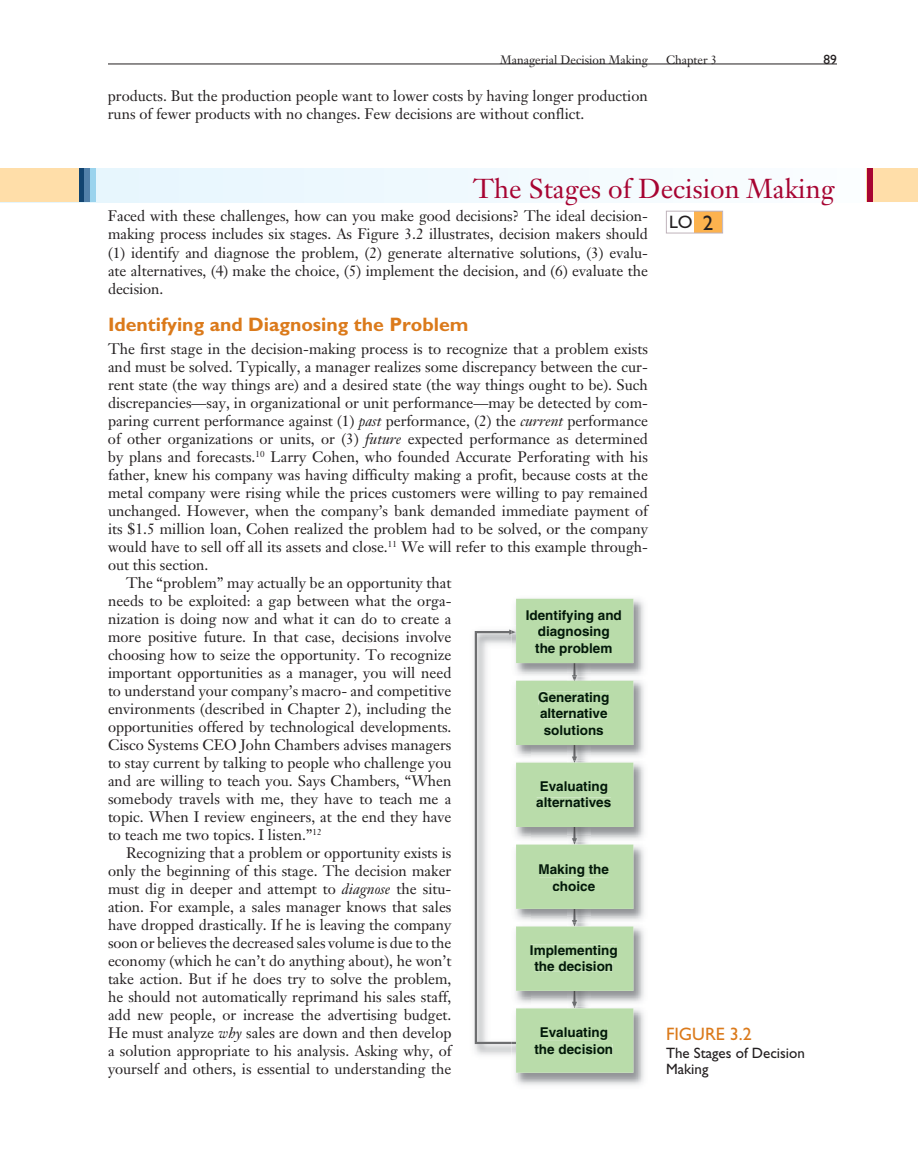
<style>
.page{position:relative;width:918px;height:1175px;background:#fff}
.page>*{position:absolute;margin:0;border:0;box-sizing:border-box;transform-origin:0 0}
.t1{font:27px "Janson Text";color:#a70432}
.t2{font:700 19.5px "Gill Sans";color:#db7a1b}
.t3{font:18px "Gill Sans";color:#db7a1b}
.t4{font:18px "Gill Sans";color:#231f20}
.t5{font:15px/18px "Janson Text";color:#231f20}
.t6{font:15px/16.5px "Gill Sans";color:#231f20}
.t7{font:700 13.5px/16.5px "Helvetica";color:#021809;text-align:center}
.t8{font:13.5px "Gill Sans";color:#231f20}
.t9{font:12px "Janson Text";color:#231f20}
.s1{font-style:italic}
.s2{font-size:21px}
</style>
<div class="page">
<hr style="left:108px;top:64px;width:729px;height:1px;background:#231f20">
<div style="left:0;top:168px;width:918px;height:34px;background:#f0f9fe"></div>
<div style="left:0;top:168px;width:96px;height:34px;background:#ffdea9"></div>
<div style="left:867px;top:168px;width:51px;height:34px;background:#ffdea9"></div>
<div style="left:867px;top:168px;width:6px;height:34px;background:#a70432"></div>
<div style="left:79px;top:168px;width:5px;height:34px;background:#114470"></div>
<div style="left:84px;top:168px;width:6px;height:34px;background:#5281aa"></div>
<div style="left:90px;top:168px;width:6px;height:34px;background:#9ad3ed"></div>
<div style="left:695px;top:211px;width:27px;height:22px;background:#fcb24e"></div>
<div style="left:666px;top:211px;width:57px;height:22px;border:1px solid #bfb3bb"></div>
<img style="left:474px;top:631px;width:1px;height:419px">
<img style="left:633px;top:680px;width:11px;height:241px">
<img style="left:515px;top:926px;width:129px;height:159px">
<img style="left:633px;top:598px;width:11px;height:78px">
<svg style="left:475px;top:598px;width:158px;height:474px"></svg>
<div style="left:527px;top:610px;width:94px;height:13px;background:#b9dcaa"></div>
<div style="left:538px;top:626px;width:71px;height:13px;background:#b9dcaa"></div>
<div style="left:535px;top:643px;width:77px;height:12px;background:#b9dcaa"></div>
<div style="left:539px;top:691px;width:70px;height:13px;background:#b9dcaa"></div>
<div style="left:540px;top:708px;width:67px;height:10px;background:#b9dcaa"></div>
<div style="left:544px;top:725px;width:59px;height:10px;background:#b9dcaa"></div>
<div style="left:541px;top:781px;width:66px;height:13px;background:#b9dcaa"></div>
<div style="left:537px;top:797px;width:74px;height:10px;background:#b9dcaa"></div>
<div style="left:539px;top:864px;width:70px;height:13px;background:#b9dcaa"></div>
<div style="left:553px;top:881px;width:42px;height:10px;background:#b9dcaa"></div>
<div style="left:531px;top:944px;width:86px;height:13px;background:#b9dcaa"></div>
<div style="left:535px;top:961px;width:77px;height:10px;background:#b9dcaa"></div>
<div style="left:541px;top:1027px;width:66px;height:13px;background:#b9dcaa"></div>
<div style="left:535px;top:1044px;width:77px;height:9px;background:#b9dcaa"></div>
<p class="t9" style="left:500px;top:55px;width:149px">Managerial Decision Making</p>
<p class="t9" style="left:666px;top:55px;width:53px">Chapter 3</p>
<p class="t8" style="left:824px;top:55px;width:15px">89</p>
<p class="t5" style="left:108px;top:89px;width:542px">products. But the production people want to lower costs by having longer production runs of fewer products with no changes. Few decisions are without conflict.</p>
<h1 class="t1" style="left:473px;top:178px;width:363px">The Stages of Decision Making</h1>
<p class="t5" style="left:108px;top:209px;width:542px;text-align:justify">Faced with these challenges, how can you make good decisions? The ideal decision&shy;making process includes six stages. As Figure 3.2 illustrates, decision makers should (1) identify and diagnose the problem, (2) generate alternative solutions, (3) evalu&shy;ate alternatives, (4) make the choice, (5) implement the decision, and (6) evaluate the decision.</p>
<h2 class="t2" style="left:108px;top:318px;width:362px">Identifying and Diagnosing the Problem</h2>
<p class="t5" style="left:108px;top:341px;width:541px">The first stage in the decision-making process is to recognize that a problem exists</p>
<p class="t5" style="left:108px;top:359px;width:541px">and must be solved. Typically, a manager realizes some discrepancy between the cur-</p>
<p class="t5" style="left:108px;top:377px;width:541px">rent state (the way things are) and a desired state (the way things ought to be). Such</p>
<p class="t5" style="left:108px;top:395px;width:542px">discrepancies—say, in organizational or unit performance—may be detected by com-</p>
<p class="t5" style="left:108px;top:413px;width:542px">paring current performance against (1) <span class="s1">past</span> performance, (2) the <span class="s1">current</span> performance</p>
<p class="t5" style="left:108px;top:431px;width:542px">of other organizations or units, or (3) <span class="s1">future</span> expected performance as determined</p>
<p class="t5" style="left:108px;top:449px;width:542px">by plans and forecasts. <sup>10</sup> Larry Cohen, who founded Accurate Perforating with his</p>
<p class="t5" style="left:108px;top:467px;width:542px">father, knew his company was having difficulty making a profit, because costs at the</p>
<p class="t5" style="left:108px;top:485px;width:541px">metal company were rising while the prices customers were willing to pay remained</p>
<p class="t5" style="left:108px;top:503px;width:542px">unchanged. However, when the company’s bank demanded immediate payment of</p>
<p class="t5" style="left:108px;top:521px;width:541px">its $1.5 million loan, Cohen realized the problem had to be solved, or the company</p>
<p class="t5" style="left:108px;top:539px;width:542px">would have to sell off all its assets and close. <sup>11</sup> We will refer to this example through-</p>
<p class="t5" style="left:108px;top:557px;width:102px">out this section.</p>
<p class="t5" style="left:126px;top:575px;width:327px">The “problem” may actually be an opportunity that</p>
<p class="t5" style="left:108px;top:593px;width:345px">needs to be exploited: a gap between what the orga-</p>
<p class="t5" style="left:108px;top:611px;width:345px">nization is doing now and what it can do to create a</p>
<p class="t5" style="left:108px;top:629px;width:345px">more positive future. In that case, decisions involve</p>
<p class="t5" style="left:108px;top:647px;width:345px">choosing how to seize the opportunity. To recognize</p>
<p class="t5" style="left:108px;top:665px;width:345px">important opportunities as a manager, you will need</p>
<p class="t5" style="left:108px;top:683px;width:345px">to understand your company’s macro- and competitive</p>
<p class="t5" style="left:108px;top:701px;width:345px">environments (described in Chapter 2), including the</p>
<p class="t5" style="left:108px;top:719px;width:345px">opportunities offered by technological developments.</p>
<p class="t5" style="left:108px;top:737px;width:345px">Cisco Systems CEO John Chambers advises managers</p>
<p class="t5" style="left:108px;top:755px;width:345px">to stay current by talking to people who challenge you</p>
<p class="t5" style="left:108px;top:773px;width:345px">and are willing to teach you. Says Chambers, “When</p>
<p class="t5" style="left:108px;top:791px;width:345px">somebody travels with me, they have to teach me a</p>
<p class="t5" style="left:108px;top:809px;width:345px">topic. When I review engineers, at the end they have</p>
<p class="t5" style="left:108px;top:827px;width:215px">to teach me two topics. I listen.” <sup>12</sup></p>
<p class="t5" style="left:126px;top:845px;width:327px">Recognizing that a problem or opportunity exists is</p>
<p class="t5" style="left:108px;top:863px;width:345px">only the beginning of this stage. The decision maker</p>
<p class="t5" style="left:108px;top:881px;width:345px">must dig in deeper and attempt to <span class="s1">diagnose</span> the situ-</p>
<p class="t5" style="left:108px;top:899px;width:345px">ation. For example, a sales manager knows that sales</p>
<p class="t5" style="left:108px;top:917px;width:345px">have dropped drastically. If he is leaving the company</p>
<p class="t5" style="left:108px;top:935px;width:345px">soon or believes the decreased sales volume is due to the</p>
<p class="t5" style="left:108px;top:953px;width:345px">economy (which he can’t do anything about), he won’t</p>
<p class="t5" style="left:108px;top:971px;width:345px">take action. But if he does try to solve the problem,</p>
<p class="t5" style="left:108px;top:989px;width:345px">he should not automatically reprimand his sales staff,</p>
<p class="t5" style="left:108px;top:1007px;width:345px">add new people, or increase the advertising budget.</p>
<p class="t5" style="left:108px;top:1025px;width:345px">He must analyze <span class="s1">why</span> sales are down and then develop</p>
<p class="t5" style="left:108px;top:1043px;width:345px">a solution appropriate to his analysis. Asking why, of</p>
<p class="t5" style="left:108px;top:1061px;width:345px">yourself and others, is essential to understanding the</p>
<p class="t4" style="left:669px;top:216px;width:46px">LO <span class="s2">2</span></p>
<p class="t7" style="left:526px;top:608px;width:98px">Identifying and diagnosing<br>the problem</p>
<p class="t7" style="left:538px;top:690px;width:73px;text-align:left">Generating alternative solutions</p>
<p class="t7" style="left:536px;top:779px;width:77px;text-align:left">Evaluating alternatives</p>
<p class="t7" style="left:539px;top:862px;width:72px">Making the choice</p>
<p class="t7" style="left:530px;top:942px;width:89px">Implementing the decision</p>
<p class="t7" style="left:534px;top:1025px;width:80px">Evaluating the decision</p>
<p class="t3" style="left:666px;top:1027px;width:87px">FIGURE 3.2</p>
<p class="t6" style="left:666px;top:1045px;width:141px">The Stages of Decision<br>Making</p>
</div>
